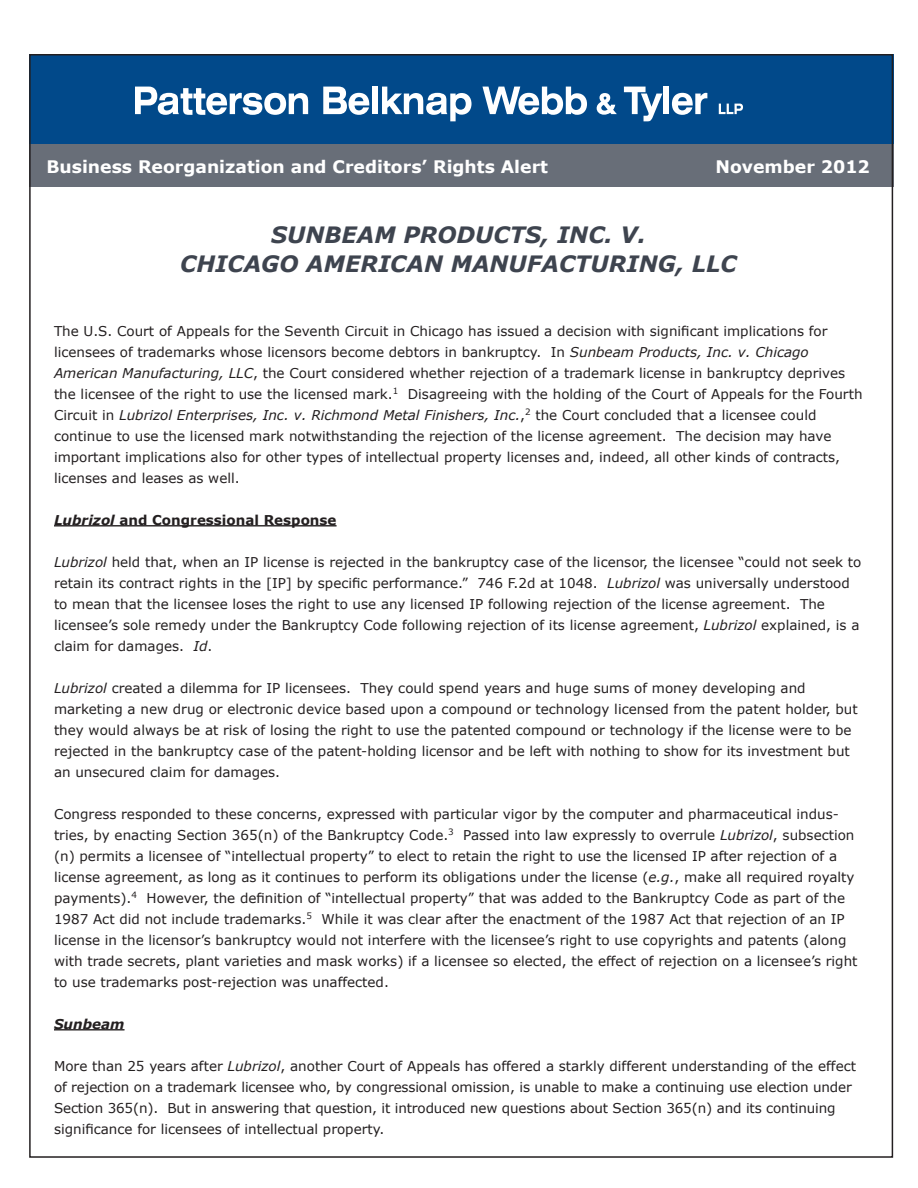
<style>
.page{position:relative;width:918px;height:1188px;background:#fff}
.page>*{position:absolute;margin:0;border:0;box-sizing:border-box;transform-origin:0 0}
.t1{font:italic 700 22.5px/28.5px "Verdana";color:#3e444f;text-align:center}
.t2{font:700 17.25px "Verdana";color:#fff}
.t3{font:13.5px/21px "Verdana";color:#231f20}
.t4{font:700 13.5px "Verdana";color:#231f20}
.t5{font:italic 700 13.5px "Verdana";color:#231f20}
.s1{font-style:italic}
</style>
<div class="page">
<div style="left:29px;top:54px;width:864px;height:106px;background:#01498a"></div>
<div style="left:29px;top:145px;width:864px;height:42px;background:#686e78"></div>
<hr style="left:54px;top:525px;width:283px;height:1px;background:#231f20">
<hr style="left:54px;top:1029px;width:71px;height:1px;background:#231f20">
<svg style="left:135px;top:87px;width:173px;height:28px"></svg>
<svg style="left:323px;top:87px;width:46px;height:28px"></svg>
<div style="left:372px;top:87px;width:6px;height:27px;background:#fff"></div>
<svg style="left:382px;top:87px;width:90px;height:34px"></svg>
<svg style="left:482px;top:87px;width:105px;height:28px"></svg>
<svg style="left:597px;top:93px;width:20px;height:22px"></svg>
<svg style="left:624px;top:87px;width:38px;height:34px"></svg>
<div style="left:664px;top:87px;width:5px;height:27px;background:#fff"></div>
<svg style="left:672px;top:93px;width:35px;height:22px"></svg>
<svg style="left:719px;top:104px;width:24px;height:10px"></svg>
<p class="t2" style="left:46px;top:155px;width:503px">Business Reorganization and Creditors’ Rights Alert</p>
<p class="t2" style="left:715px;top:155px;width:156px">November 2012</p>
<p class="t1" style="left:180px;top:220px;width:558px">SUNBEAM PRODUCTS, INC. V.<br>CHICAGO AMERICAN MANUFACTURING, LLC</p>
<p class="t3" style="left:54px;top:320px;width:810px">The U.S. Court of Appeals for the Seventh Circuit in Chicago has issued a decision with significant implications for licensees of trademarks whose licensors become debtors in bankruptcy. In <span class="s1">Sunbeam Products, Inc. v. Chicago American Manufacturing, LLC</span>, the Court considered whether rejection of a trademark license in bankruptcy deprives the licensee of the right to use the licensed mark.<sup>1</sup> Disagreeing with the holding of the Court of Appeals for the Fourth Circuit in <span class="s1">Lubrizol Enterprises, Inc. v. Richmond Metal Finishers, Inc.</span>,<sup>2</sup> the Court concluded that a licensee could continue to use the licensed mark notwithstanding the rejection of the license agreement. The decision may have important implications also for other types of intellectual property licenses and, indeed, all other kinds of contracts, licenses and leases as well.</p>
<p class="t4" style="left:54px;top:511px;width:284px"><span class="s1">Lubrizol</span> and Congressional Response</p>
<p class="t3" style="left:54px;top:551px;width:809px"><span class="s1">Lubrizol</span> held that, when an IP license is rejected in the bankruptcy case of the licensor, the licensee “could not seek to retain its contract rights in the [IP] by specific performance.” 746 F.2d at 1048. <span class="s1">Lubrizol</span> was universally understood to mean that the licensee loses the right to use any licensed IP following rejection of the license agreement. The licensee’s sole remedy under the Bankruptcy Code following rejection of its license agreement, <span class="s1">Lubrizol</span> explained, is a claim for damages. <span class="s1">Id</span>.</p>
<p class="t3" style="left:54px;top:677px;width:805px"><span class="s1">Lubrizol</span> created a dilemma for IP licensees. They could spend years and huge sums of money developing and marketing a new drug or electronic device based upon a compound or technology licensed from the patent holder, but they would always be at risk of losing the right to use the patented compound or technology if the license were to be rejected in the bankruptcy case of the patent-holding licensor and be left with nothing to show for its investment but an unsecured claim for damages.</p>
<p class="t3" style="left:54px;top:803px;width:805px">Congress responded to these concerns, expressed with particular vigor by the computer and pharmaceutical indus&shy;tries, by enacting Section 365(n) of the Bankruptcy Code.<sup>3</sup> Passed into law expressly to overrule <span class="s1">Lubrizol</span>, subsection (n) permits a licensee of “intellectual property” to elect to retain the right to use the licensed IP after rejection of a license agreement, as long as it continues to perform its obligations under the license (<span class="s1">e.g.</span>, make all required royalty payments).<sup>4</sup> However, the definition of “intellectual property” that was added to the Bankruptcy Code as part of the 1987 Act did not include trademarks.<sup>5</sup> While it was clear after the enactment of the 1987 Act that rejection of an IP license in the licensor’s bankruptcy would not interfere with the licensee’s right to use copyrights and patents (along with trade secrets, plant varieties and mask works) if a licensee so elected, the effect of rejection on a licensee’s right to use trademarks post-rejection was unaffected.</p>
<p class="t5" style="left:54px;top:1015px;width:72px">Sunbeam</p>
<p class="t3" style="left:54px;top:1055px;width:804px">More than 25 years after <span class="s1">Lubrizol</span>, another Court of Appeals has offered a starkly different understanding of the effect of rejection on a trademark licensee who, by congressional omission, is unable to make a continuing use election under Section 365(n). But in answering that question, it introduced new questions about Section 365(n) and its continuing significance for licensees of intellectual property.</p>
</div>
